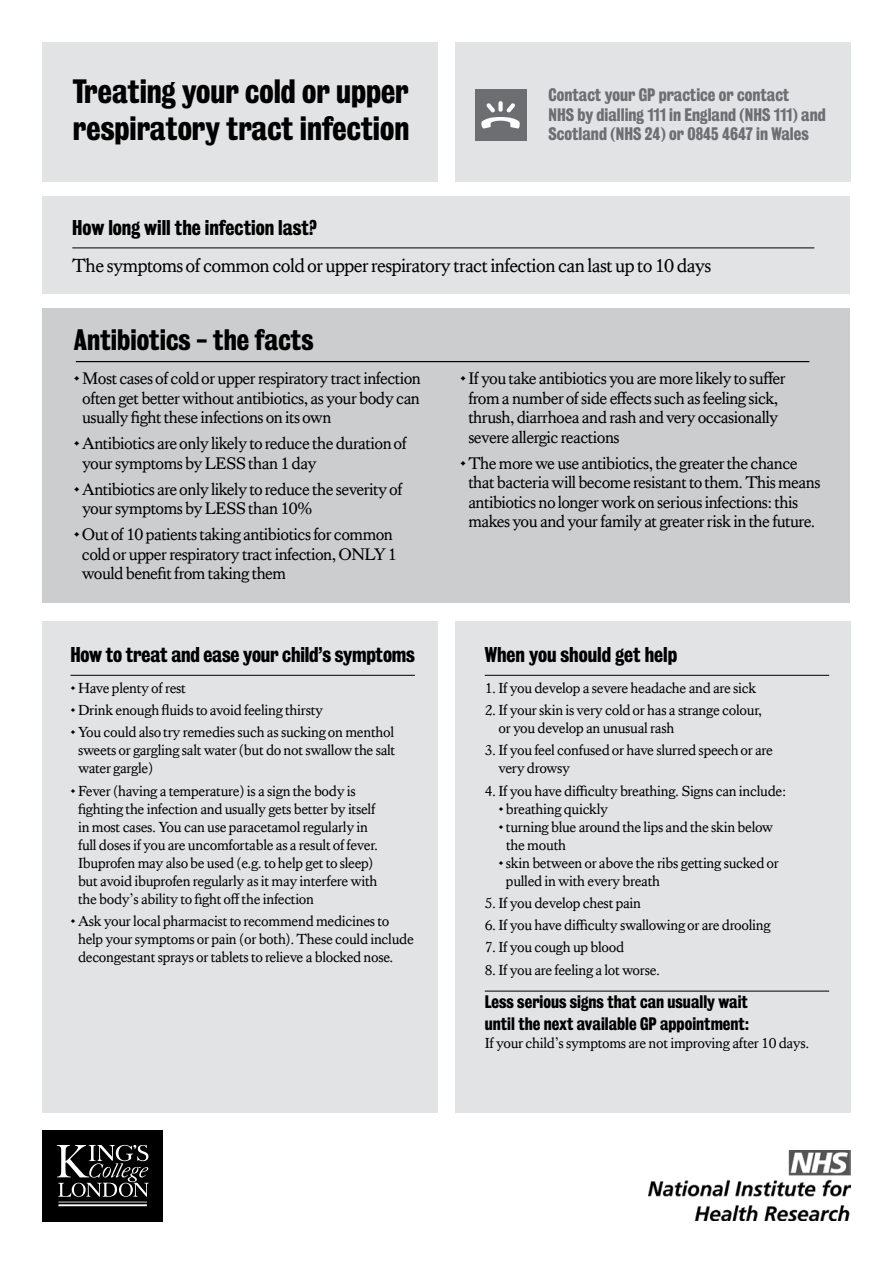
<style>
.page{position:relative;width:893px;height:1263px;background:#fff}
.page>*{position:absolute;margin:0;border:0;box-sizing:border-box;transform-origin:0 0}
.t1{font:30.75px/36.8px "Kings Bureau Grot Three Seven";color:#000}
.t2{font:27px "Kings Bureau Grot Three Seven";color:#000}
.t3{font:19.5px "Kings Bureau Grot Three Seven";color:#000}
.t4{font:19.5px "Kings Caslon Text";letter-spacing:-.03em;color:#000}
.t5{font:17.25px/19.5px "Kings Caslon Text";letter-spacing:-.03em;color:#000}
.t6{font:16.5px/19.5px "Kings Bureau Grot Three Seven";color:#6d6e71}
.t7{font:16.5px/21px "Kings Bureau Grot Three Seven";color:#000}
.t8{font:15px/18px "Kings Caslon Text";letter-spacing:-.02em;color:#000}
</style>
<div class="page">
<div style="left:43px;top:1129px;width:120px;height:92px;background:#000"></div>
<svg style="left:57px;top:1145px;width:92px;height:61px"></svg>
<div style="left:43px;top:43px;width:395px;height:139px;background:#e2e3e4"></div>
<div style="left:455px;top:43px;width:395px;height:139px;background:#e2e3e4"></div>
<div style="left:475px;top:89px;width:51px;height:51px;background:#6d6e71"></div>
<div style="left:498px;top:101px;width:5px;height:11px;background:#fff;border-radius:2px"></div>
<svg style="left:481px;top:103px;width:39px;height:26px"></svg>
<div style="left:43px;top:197px;width:807px;height:97px;background:#e2e3e4"></div>
<div style="left:43px;top:308px;width:807px;height:295px;background:#cbcdce"></div>
<hr style="left:72px;top:248px;width:742px;height:1px;background:#000">
<img style="left:648px;top:1150px;width:202px;height:70px">
<hr style="left:76px;top:361px;width:733px;height:1px;background:#000">
<div style="left:43px;top:621px;width:395px;height:491px;background:#e2e3e4"></div>
<div style="left:455px;top:621px;width:395px;height:491px;background:#e2e3e4"></div>
<hr style="left:70px;top:675px;width:345px;height:1px;background:#000">
<hr style="left:485px;top:675px;width:344px;height:1px;background:#000">
<hr style="left:485px;top:991px;width:344px;height:1px;background:#000">
<h1 class="t1" style="left:73px;top:73px;width:338px">Treating your cold or upper respiratory tract infection</h1>
<p class="t6" style="left:548px;top:85px;width:279px">Contact your GP practice or contact<br>NHS by dialling 111 in England (NHS 111) and<br>Scotland (NHS 24) or 0845 4647 in Wales</p>
<h3 class="t3" style="left:72px;top:216px;width:246px">How long will the infection last?</h3>
<h3 class="t4" style="left:72px;top:254px;width:641px">The symptoms of common cold or upper respiratory tract infection can last up to 10 days</h3>
<h2 class="t2" style="left:74px;top:324px;width:241px">Antibiotics - the facts</h2>
<p class="t5" style="left:82px;top:369px;width:340px;text-align:justify;text-indent:-8px">• Most cases of cold or upper respiratory tract infection often get better without antibiotics, as your body can usually fight these infections on its own</p>
<p class="t5" style="left:82px;top:434px;width:326px;text-indent:-8px">• Antibiotics are only likely to reduce the duration of your symptoms by LESS than 1 day</p>
<p class="t5" style="left:82px;top:479px;width:322px;text-indent:-8px">• Antibiotics are only likely to reduce the severity of your symptoms by LESS than 10%</p>
<p class="t5" style="left:82px;top:524px;width:316px;text-indent:-8px">• Out of 10 patients taking antibiotics for common cold or upper respiratory tract infection, ONLY 1 would benefit from taking them</p>
<h3 class="t3" style="left:70px;top:643px;width:346px">How to treat and ease your child’s symptoms</h3>
<p class="t8" style="left:70px;top:679px;width:117px">• Have plenty of rest</p>
<p class="t8" style="left:70px;top:701px;width:254px">• Drink enough fluids to avoid feeling thirsty</p>
<p class="t8" style="left:78px;top:723px;width:319px;text-align:justify;text-indent:-8px">• You could also try remedies such as sucking on menthol sweets or gargling salt water (but do not swallow the salt water gargle)</p>
<p class="t8" style="left:78px;top:782px;width:302px;text-indent:-8px">• Fever (having a temperature) is a sign the body is fighting the infection and usually gets better by itself in most cases. You can use paracetamol regularly in full doses if you are uncomfortable as a result of fever.<br>Ibuprofen may also be used (e.g. to help get to sleep) but avoid ibuprofen regularly as it may interfere with the body’s ability to fight off the infection</p>
<p class="t8" style="left:78px;top:912px;width:337px;text-indent:-8px">• Ask your local pharmacist to recommend medicines to help your symptoms or pain (or both). These could include decongestant sprays or tablets to relieve a blocked nose.</p>
<p class="t5" style="left:468px;top:369px;width:319px;text-indent:-8px">• If you take antibiotics you are more likely to suffer from a number of side effects such as feeling sick, thrush, diarrhoea and rash and very occasionally severe allergic reactions</p>
<p class="t5" style="left:468px;top:453px;width:354px;text-indent:-8px">• The more we use antibiotics, the greater the chance that bacteria will become resistant to them. This means antibiotics no longer work on serious infections: this makes you and your family at greater risk in the future.</p>
<h3 class="t3" style="left:485px;top:643px;width:194px">When you should get help</h3>
<p class="t8" style="left:485px;top:679px;width:273px">1. If you develop a severe headache and are sick</p>
<p class="t8" style="left:498px;top:701px;width:265px;text-indent:-14px">2. If your skin is very cold or has a strange colour, or you develop an unusual rash</p>
<p class="t8" style="left:498px;top:741px;width:276px;text-indent:-14px">3. If you feel confused or have slurred speech or are very drowsy</p>
<p class="t8" style="left:485px;top:782px;width:303px">4. If you have difficulty breathing. Signs can include:</p>
<p class="t8" style="left:498px;top:800px;width:111px">• breathing quickly</p>
<p class="t8" style="left:506px;top:818px;width:269px;text-indent:-8px">• turning blue around the lips and the skin below the mouth</p>
<p class="t8" style="left:506px;top:854px;width:274px;text-indent:-8px">• skin between or above the ribs getting sucked or pulled in with every breath</p>
<p class="t8" style="left:485px;top:894px;width:158px">5. If you develop chest pain</p>
<p class="t8" style="left:485px;top:916px;width:287px">6. If you have difficulty swallowing or are drooling</p>
<p class="t8" style="left:485px;top:938px;width:141px">7. If you cough up blood</p>
<p class="t8" style="left:485px;top:961px;width:177px">8. If you are feeling a lot worse.</p>
<p class="t7" style="left:485px;top:992px;width:266px">Less serious signs that can usually wait until the next available GP appointment:</p>
<p class="t8" style="left:485px;top:1033px;width:326px">If your child’s symptoms are not improving after 10 days.</p>
</div>
